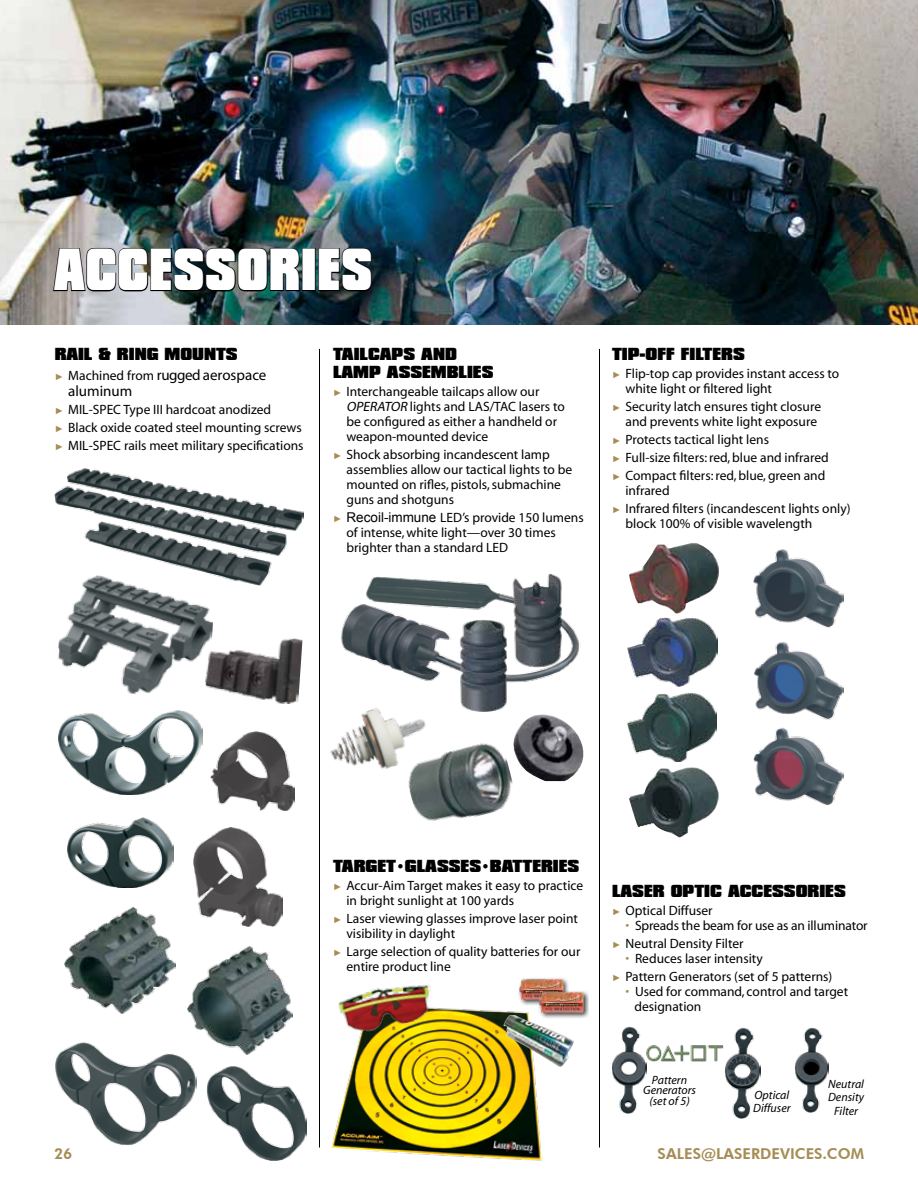
<style>
.page{position:relative;width:918px;height:1188px;background:#fff}
.page>*{position:absolute;margin:0;border:0;box-sizing:border-box;transform-origin:0 0}
.t1{font:900 51px "Compacta BT";letter-spacing:.025em;color:#fff;scale:.77 1}
.t2{font:900 15px/18px "Compacta BT";color:#000}
.t3{font:15px/16.5px "Myriad";color:#000}
.t4{font:800 15px "Futura BT";color:#a58d55}
.t5{font:13.5px/15px "Myriad";color:#000}
.t6{font:italic 12px/13.5px "Myriad";color:#000;text-align:center}
.s1{font-family:"Arial";font-size:9px;color:#a58d55}
.s2{font-size:13.5px}
.s3{font-style:italic}
.s4{font-family:"Arial"}
.s5{color:#a58d55}
</style>
<div class="page">
<img style="left:0;top:0;width:918px;height:324px">
<img style="left:52px;top:247px;width:248px;height:45px">
<div style="left:302px;top:248px;width:14px;height:43px;border:2px solid #000"></div>
<svg style="left:317px;top:247px;width:56px;height:45px;background:#2b3b41"></svg>
<img style="left:330px;top:708px;width:96px;height:61px">
<img style="left:514px;top:714px;width:70px;height:67px">
<img style="left:55px;top:468px;width:248px;height:118px">
<img style="left:56px;top:573px;width:159px;height:121px">
<img style="left:204px;top:633px;width:99px;height:71px">
<img style="left:207px;top:1066px;width:100px;height:95px">
<img style="left:55px;top:1042px;width:142px;height:103px">
<img style="left:59px;top:711px;width:143px;height:83px">
<img style="left:68px;top:817px;width:105px;height:71px">
<img style="left:193px;top:827px;width:90px;height:99px">
<img style="left:211px;top:732px;width:83px;height:78px">
<img style="left:187px;top:946px;width:106px;height:108px">
<img style="left:64px;top:908px;width:112px;height:106px">
<img style="left:341px;top:576px;width:240px;height:107px">
<img style="left:458px;top:619px;width:50px;height:92px">
<img style="left:511px;top:573px;width:53px;height:96px">
<img style="left:403px;top:738px;width:116px;height:83px">
<img style="left:754px;top:550px;width:90px;height:254px">
<img style="left:628px;top:617px;width:89px;height:69px">
<img style="left:628px;top:693px;width:89px;height:69px">
<img style="left:629px;top:543px;width:90px;height:71px">
<img style="left:629px;top:767px;width:90px;height:70px">
<img style="left:331px;top:1008px;width:211px;height:153px">
<img style="left:336px;top:985px;width:101px;height:51px">
<img style="left:503px;top:1015px;width:71px;height:52px">
<div style="left:516px;top:977px;width:53px;height:29px;background:#000;opacity:.75"></div>
<img style="left:518px;top:978px;width:46px;height:22px">
<div style="left:536px;top:990px;width:53px;height:29px;background:#000;opacity:.75"></div>
<img style="left:538px;top:992px;width:47px;height:22px">
<hr style="left:319px;top:349px;width:1px;height:799px;background:#000">
<hr style="left:599px;top:349px;width:1px;height:799px;background:#000">
<img style="left:725px;top:1027px;width:36px;height:91px">
<img style="left:795px;top:1027px;width:33px;height:86px">
<img style="left:646px;top:1045px;width:78px;height:17px">
<img style="left:612px;top:1026px;width:34px;height:88px">
<h1 class="t1" style="left:54px;top:239px;width:415px">ACCESSORIES</h1>
<p class="t2" style="left:55px;top:346px;width:184px">RAIL &amp; RING MOUNTS</p>
<p class="t3" style="left:68px;top:367px;width:200px;text-indent:-14px"><span class="s1">►</span> <span class="s2">Machined from</span> rugged aerospace aluminum</p>
<p class="t5" style="left:55px;top:401px;width:250px;line-height:18px"><span class="s1">►</span> MIL-SPEC Type III hardcoat anodized<br><span class="s1">►</span> Black oxide coated steel mounting screws <span class="s1">►</span> MIL-SPEC rails meet military specifications</p>
<p class="t2" style="left:333px;top:346px;width:125px">TAILCAPS AND<br>LAM</p>
<p class="t2" style="left:369px;top:364px;width:43px">P ASSEM</p>
<p class="t2" style="left:447px;top:364px;width:30px">BLIES</p>
<p class="t5" style="left:346px;top:385px;width:220px;text-indent:-13px"><span class="s1">►</span> Interchangeable tailcaps allow our <span class="s3">OPERATOR</span> lights and LAS/TAC lasers to be configured as either a handheld or weapon-mounted device</p>
<p class="t5" style="left:346px;top:448px;width:227px;text-indent:-13px"><span class="s1">►</span> Shock absorbing incandescent lamp assemblies allow our tactical lights to be mounted on rifles, pistols, submachine guns and shotguns</p>
<p class="t5" style="left:346px;top:511px;width:239px;text-indent:-13px"><span class="s1">►</span> <span class="s4">Recoil-immune</span> LED’s provide 150 lumens of intense, white light—over 30 times brighter than a standard LED</p>
<p class="t2" style="left:612px;top:346px;width:112px">TIP-OFF FILTERS</p>
<p class="t5" style="left:625px;top:367px;width:215px;text-indent:-13px"><span class="s1">►</span> Flip-top cap provides instant access to white light or filtered light</p>
<p class="t5" style="left:612px;top:400px;width:211px;text-align:right"><span class="s1">►</span> Security latch ensures tight closure and prevents white light exposure</p>
<p class="t5" style="left:612px;top:432px;width:218px;line-height:18px"><span class="s1">►</span> Protects tactical light lens<br><span class="s1">►</span> Full-size filters: red, blue and infrared <span class="s1">►</span> Compact filters: red, blue, green and</p>
<p class="t5" style="left:612px;top:483px;width:240px;line-height:18px;text-indent:13px">infrared<br><span class="s1">►</span> Infrared filters (incandescent lights only)</p>
<p class="t5" style="left:625px;top:517px;width:188px">block 100% of visible wavelength</p>
<p class="t2" style="left:333px;top:857px;width:247px">TARGET•GLASSES•BATTERIES</p>
<p class="t5" style="left:346px;top:878px;width:238px;text-indent:-13px"><span class="s1">►</span> Accur-Aim Target makes it easy to practice in bright sunlight at 100 yards</p>
<p class="t5" style="left:346px;top:911px;width:233px;text-indent:-13px"><span class="s1">►</span> Laser viewing glasses improve laser point visibility in daylight</p>
<p class="t5" style="left:346px;top:944px;width:235px;text-indent:-13px"><span class="s1">►</span> Large selection of quality batteries for our entire product line</p>
<p class="t2" style="left:612px;top:882px;width:12px">LASER</p>
<p class="t2" style="left:671px;top:882px;width:69px">OPTIC ACCESSORIES</p>
<p class="t5" style="left:612px;top:903px;width:102px"><span class="s1">►</span> Optical Diffuser</p>
<p class="t5" style="left:612px;top:917px;width:257px;line-height:18px;text-indent:13px"><span class="s5">•</span> Spreads the beam for use as an illuminator <span class="s1">►</span> Neutral Density Filter</p>
<p class="t5" style="left:612px;top:950px;width:222px;line-height:18px;text-indent:13px"><span class="s5">•</span> Reduces laser intensity<br><span class="s1">►</span> Pattern Generators (set of 5 patterns)</p>
<p class="t5" style="left:635px;top:984px;width:215px;text-indent:-9px"><span class="s5">•</span> Used for command, control and target designation</p>
<p class="t6" style="left:643px;top:1075px;width:55px;line-height:10.5px">Pattern<br>Generators (set of 5)</p>
<p class="t6" style="left:753px;top:1088px;width:39px;text-align:left">Optical<br>Diffuser</p>
<p class="t6" style="left:828px;top:1078px;width:38px">Neutral<br>Density<br>Filter</p>
<p class="t4" style="left:54px;top:1144px;width:20px">26</p>
<p class="t4" style="left:658px;top:1144px;width:208px">SALES@LASERDEVICES.COM</p>
</div>
